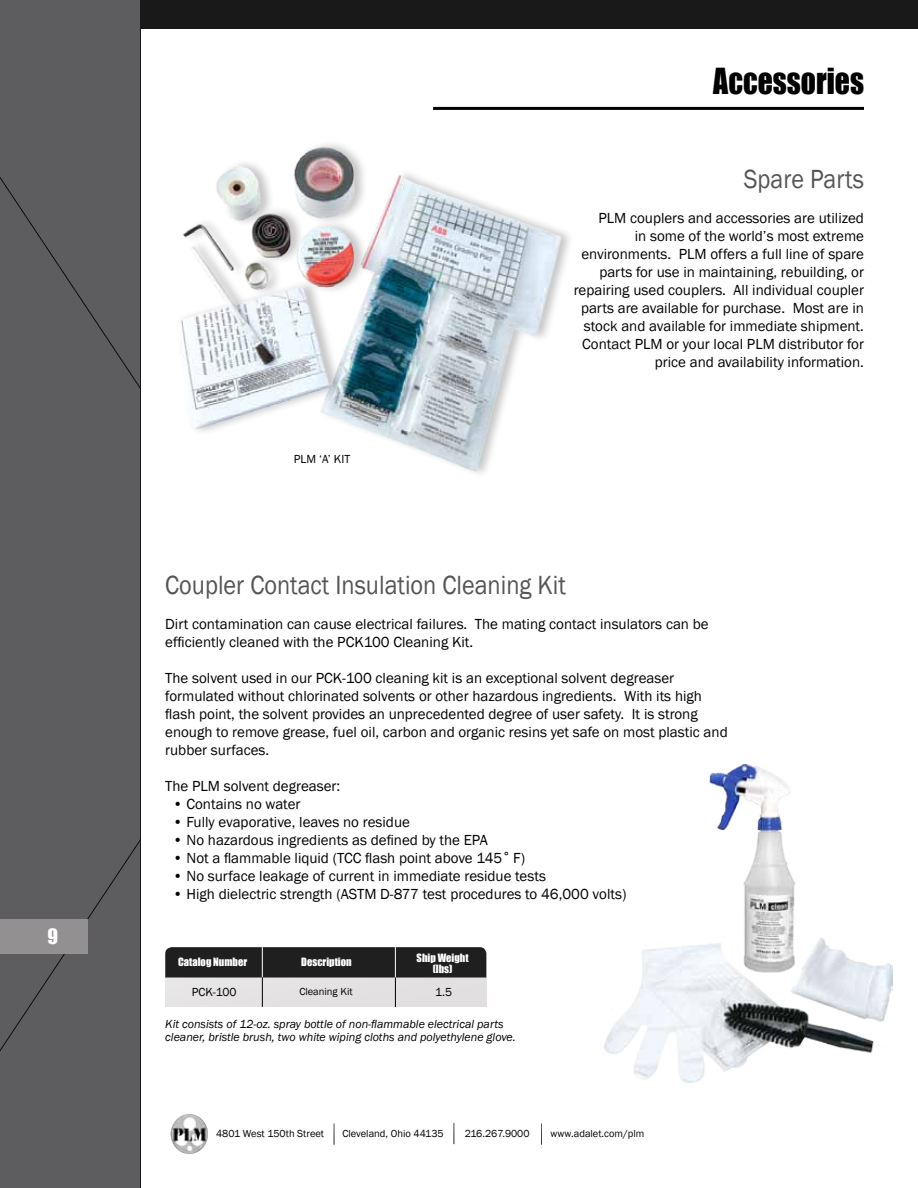
<style>
.page{position:relative;width:918px;height:1188px;background:#fff}
.page>*{position:absolute;margin:0;border:0;box-sizing:border-box;transform-origin:0 0}
.t1{font:33px "Impact";color:#000;scale:.9 1}
.t2{font:27px "Franklin Gothic";color:#565454;scale:.9 1}
.t3{font:19.5px "Impact";color:#fff}
.t4{font:15px/18px "Franklin Gothic";color:#000}
.t5{font:italic 12px/12.8px "Franklin Gothic";color:#000}
.t6{font:12px "Franklin Gothic";color:#000101}
.t7{font:12px "Franklin Gothic";color:#000}
.t8{font:10.5px "Franklin Gothic";color:#000}
.t9{font:10.5px/10.5px "Impact";color:#fff;text-align:center}
.t10{font:10.5px "Franklin Gothic";color:#000101}
.s1{font-size:13.5px}
</style>
<div class="page">
<div style="left:0;top:0;width:918px;height:29px;background:#1a1919"></div>
<div style="left:165px;top:978px;width:321px;height:29px;background:#e1dfdf"></div>
<svg style="left:165px;top:947px;width:321px;height:31px;background:#232323"></svg>
<hr style="left:262px;top:947px;width:1px;height:31px;background:#fff">
<hr style="left:395px;top:947px;width:1px;height:31px;background:#fff">
<hr style="left:262px;top:977px;width:1px;height:30px;background:#000">
<hr style="left:395px;top:977px;width:1px;height:30px;background:#000">
<img style="left:605px;top:764px;width:287px;height:318px">
<img style="left:181px;top:144px;width:389px;height:329px">
<hr style="left:433px;top:107px;width:431px;height:3px;background:#000">
<div style="left:0;top:0;width:140px;height:1188px;background:#5d5d5f"></div>
<svg style="left:176px;top:1114px;width:12px;height:6px"></svg>
<svg style="left:334px;top:1123px;width:1px;height:22px"></svg>
<svg style="left:454px;top:1123px;width:1px;height:21px"></svg>
<svg style="left:541px;top:1123px;width:1px;height:22px"></svg>
<div style="left:0;top:919px;width:88px;height:35px;background:#929090"></div>
<h3 class="t3" style="left:48px;top:921px;width:12px">9</h3>
<h1 class="t1" style="left:713px;top:56px;width:169px">Accessories</h1>
<p class="t7" style="left:294px;top:452px;width:58px">PLM ‘A’ KIT</p>
<h2 class="t2" style="left:744px;top:163px;width:135px">Spare Parts</h2>
<p class="t4" style="left:574px;top:209px;width:292px;text-align:right">PLM couplers and accessories are utilized<br>in some of the world’s most extreme environments. PLM offers a full line of spare parts for use in maintaining, rebuilding, or repairing used couplers. All individual coupler parts are available for purchase. Most are in stock and available for immediate shipment.<br>Contact PLM or your local PLM distributor for price and availability information.</p>
<h2 class="t2" style="left:165px;top:568px;width:447px">Coupler Contact Insulation Cleaning Kit</h2>
<p class="t4" style="left:165px;top:615px;width:545px">Dirt contamination can cause electrical failures. The mating contact insulators can be efficiently cleaned with the PCK100 Cleaning Kit.</p>
<p class="t4" style="left:165px;top:669px;width:564px">The solvent used in our PCK-100 cleaning kit is an exceptional solvent degreaser formulated without chlorinated solvents or other hazardous ingredients. With its high flash point, the solvent provides an unprecedented degree of user safety. It is strong enough to remove grease, fuel oil, carbon and organic resins yet safe on most plastic and rubber surfaces.</p>
<p class="t4" style="left:165px;top:777px;width:177px">The PLM solvent degreaser:</p>
<p class="t4" style="left:173px;top:795px;width:129px">• Contains no water</p>
<p class="t4" style="left:173px;top:813px;width:239px">• Fully evaporative, leaves no residue</p>
<p class="t4" style="left:173px;top:831px;width:316px">• No hazardous ingredients as defined by the EPA</p>
<p class="t4" style="left:173px;top:849px;width:354px">• Not a flammable liquid (TCC flash point above 145<span class="s1">°</span> F)</p>
<p class="t4" style="left:173px;top:867px;width:375px">• No surface leakage of current in immediate residue tests</p>
<p class="t4" style="left:173px;top:885px;width:455px">• High dielectric strength (ASTM D-877 test procedures to 46,000 volts)</p>
<p class="t9" style="left:178px;top:957px;width:70px">Catalog Number</p>
<p class="t9" style="left:301px;top:956px;width:52px">Description</p>
<p class="t9" style="left:417px;top:953px;width:54px">Ship Weight (lbs)</p>
<p class="t6" style="left:192px;top:984px;width:46px">PCK-100</p>
<p class="t10" style="left:299px;top:985px;width:55px">Cleaning Kit</p>
<p class="t6" style="left:435px;top:984px;width:18px">1.5</p>
<p class="t5" style="left:165px;top:1018px;width:352px">Kit consists of 12-oz. spray bottle of non-flammable electrical parts cleaner, bristle brush, two white wiping cloths and polyethylene glove.</p>
<p class="t8" style="left:216px;top:1127px;width:110px">4801 West 150th Street</p>
<p class="t8" style="left:342px;top:1127px;width:103px">Cleveland, Ohio 44135</p>
<p class="t8" style="left:465px;top:1127px;width:66px">216.267.9000</p>
<p class="t8" style="left:551px;top:1127px;width:95px">www.adalet.com/plm</p>
</div>
